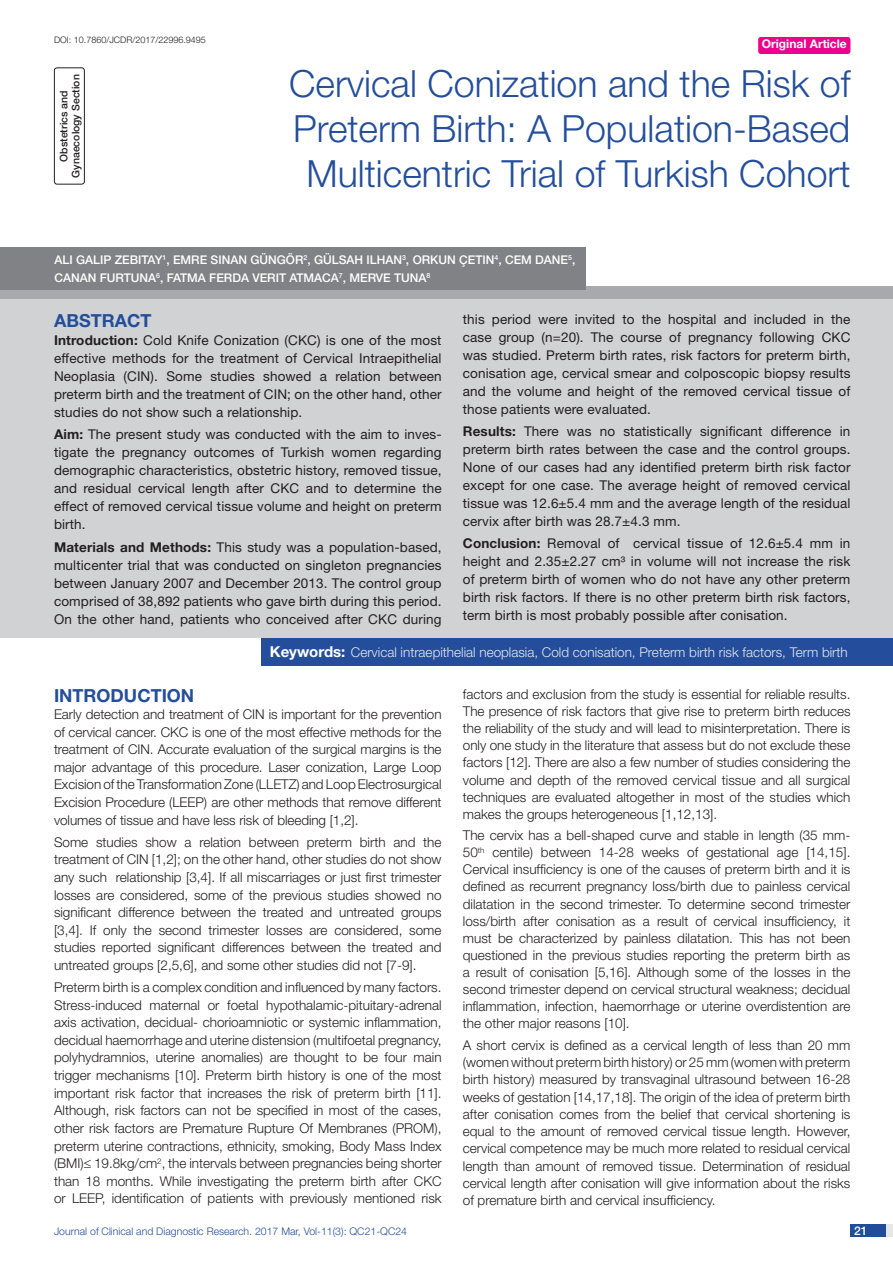
<style>
.page{position:relative;width:893px;height:1263px;background:#fff}
.page>*{position:absolute;margin:0;border:0;box-sizing:border-box;transform-origin:0 0}
.t1{font:300 37.5px/45px "Helvetica Neue";color:#244e9b;text-align:center}
.Heading{font:700 18px "Helvetica Neue";color:#244e9b}
.Abstract_head{font:700 18px "Helvetica Neue";color:#244e9b}
.Body_text{font:300 13.5px/17.5px "Helvetica Neue";color:#231f20;text-align:justify}
.Abstract_Text{font:13.5px/18px "Helvetica Neue";letter-spacing:.01em;color:#231f20;text-align:justify}
.Key_words{font:300 13.5px "Helvetica Neue";color:#e6e7e9}
.Author{font:500 12px/18.8px "Helvetica Neue";color:#fff}
.t2{font:700 12px "Helvetica Neue";color:#fff}
.t3{font:300 10.5px "Helvetica Neue";color:#244e9b}
.section{font:500 10.5px/12px "Helvetica Neue";color:#231f20;text-align:center}
.DOI{font:300 9px "Helvetica Neue";color:#231f20}
.s1{font-weight:700}
.s2{font-weight:700;font-size:15px;color:#fff}
</style>
<div class="page">
<div style="left:850px;top:1224px;width:43px;height:13px;background:#e6e7e9"></div>
<div style="left:850px;top:1224px;width:35px;height:13px;background:#214c99"></div>
<div style="left:758px;top:37px;width:92px;height:17px;background:#ed028c;border-radius:3px"></div>
<div style="left:54px;top:67px;width:31px;height:118px;border:1px solid #231f20;border-radius:3px"></div>
<div style="left:0;top:287px;width:893px;height:12px;background:#a8a9ad"></div>
<div style="left:0;top:248px;width:586px;height:42px;background:#808285"></div>
<div style="left:0;top:299px;width:893px;height:339px;background:#d1d2d4"></div>
<div style="left:262px;top:638px;width:631px;height:27px;background:#244e9b"></div>
<p class="DOI" style="left:54px;top:35px;width:153px">DOI: 10.7860/JCDR/2017/22996.9495</p>
<p class="t2" style="left:762px;top:37px;width:87px">Original Article</p>
<p class="section" style="left:58px;top:178px;width:105px;rotate:-90deg">OBSTETRICS AND<br>GYNAECOLOGY SECTION</p>
<p class="t1" style="left:289px;top:60px;width:563px">Cervical Conization and the Risk of<br>Preterm Birth: A Population-Based<br>Multicentric Trial of Turkish Cohort</p>
<p class="Author" style="left:54px;top:250px;width:522px">ALI GALIP ZEBITAY<sup>1</sup>, EMRE SINAN GÜNGÖR<sup>2</sup>, GÜLSAH ILHAN<sup>3</sup>, ORKUN ÇETIN<sup>4</sup>, CEM DANE<sup>5</sup>,<br>CANAN FURTUNA<sup>6</sup>, FATMA FERDA VERIT ATMACA<sup>7</sup>, MERVE TUNA<sup>8</sup></p>
<p class="Abstract_head" style="left:54px;top:309px;width:98px">ABSTRACT</p>
<p class="Abstract_Text" style="left:54px;top:331px;width:389px"><span class="s1">Introduction:</span> Cold Knife Conization (CKC) is one of the most effective methods for the treatment of Cervical Intraepithelial Neoplasia (CIN). Some studies showed a relation between preterm birth and the treatment of CIN; on the other hand, other studies do not show such a relationship.</p>
<p class="Abstract_Text" style="left:54px;top:425px;width:389px"><span class="s1">Aim:</span> The present study was conducted with the aim to inves&shy;tigate the pregnancy outcomes of Turkish women regarding demographic characteristics, obstetric history, removed tissue, and residual cervical length after CKC and to determine the effect of removed cervical tissue volume and height on preterm birth.</p>
<p class="Abstract_Text" style="left:54px;top:538px;width:389px"><span class="s1">Materials and Methods:</span> This study was a population-based, multicenter trial that was conducted on singleton pregnancies between January 2007 and December 2013. The control group comprised of 38,892 patients who gave birth during this period.<br>On the other hand, patients who conceived after CKC during</p>
<p class="Abstract_Text" style="left:463px;top:310px;width:389px">this period were invited to the hospital and included in the case group (n=20). The course of pregnancy following CKC was studied. Preterm birth rates, risk factors for preterm birth, conisation age, cervical smear and colposcopic biopsy results and the volume and height of the removed cervical tissue of those patients were evaluated.</p>
<p class="Abstract_Text" style="left:463px;top:422px;width:389px"><span class="s1">Results:</span> There was no statistically significant difference in preterm birth rates between the case and the control groups.<br>None of our cases had any identified preterm birth risk factor except for one case. The average height of removed cervical tissue was 12.6±5.4 mm and the average length of the residual cervix after birth was 28.7±4.3 mm.</p>
<p class="Abstract_Text" style="left:463px;top:534px;width:389px"><span class="s1">Conclusion:</span> Removal of cervical tissue of 12.6±5.4 mm in height and 2.35±2.27 cm³ in volume will not increase the risk of preterm birth of women who do not have any other preterm birth risk factors. If there is no other preterm birth risk factors, term birth is most probably possible after conisation.</p>
<p class="Key_words" style="left:270px;top:644px;width:579px"><span class="s2">Keywords:</span> Cervical intraepithelial neoplasia, Cold conisation, Preterm birth risk factors, Term birth</p>
<p class="Heading" style="left:54px;top:684px;width:142px">Introduction</p>
<p class="Body_text" style="left:54px;top:705px;width:389px">Early detection and treatment of CIN is important for the prevention of cervical cancer. CKC is one of the most effective methods for the treatment of CIN. Accurate evaluation of the surgical margins is the major advantage of this procedure. Laser conization, Large Loop Excision of the Transformation Zone (LLETZ) and Loop Electrosurgical Excision Procedure (LEEP) are other methods that remove different volumes of tissue and have less risk of bleeding [1,2].</p>
<p class="Body_text" style="left:54px;top:833px;width:389px">Some studies show a relation between preterm birth and the treatment of CIN [1,2]; on the other hand, other studies do not show any such relationship [3,4]. If all miscarriages or just first trimester losses are considered, some of the previous studies showed no significant difference between the treated and untreated groups [3,4]. If only the second trimester losses are considered, some studies reported significant differences between the treated and untreated groups [2,5,6], and some other studies did not [7-9].</p>
<p class="Body_text" style="left:54px;top:978px;width:389px">Preterm birth is a complex condition and influenced by many factors.<br>Stress-induced maternal or foetal hypothalamic-pituitary-adrenal axis activation, decidual- chorioamniotic or systemic inflammation, decidual haemorrhage and uterine distension (multifoetal pregnancy, polyhydramnios, uterine anomalies) are thought to be four main trigger mechanisms [10]. Preterm birth history is one of the most important risk factor that increases the risk of preterm birth [11].<br>Although, risk factors can not be specified in most of the cases, other risk factors are Premature Rupture Of Membranes (PROM), preterm uterine contractions, ethnicity, smoking, Body Mass Index (BMI)≤ 19.8kg/cm<sup>2</sup>, the intervals between pregnancies being shorter than 18 months. While investigating the preterm birth after CKC or LEEP, identification of patients with previously mentioned risk</p>
<p class="Body_text" style="left:463px;top:685px;width:389px;line-height:17.1px">factors and exclusion from the study is essential for reliable results.<br>The presence of risk factors that give rise to preterm birth reduces the reliability of the study and will lead to misinterpretation. There is only one study in the literature that assess but do not exclude these factors [12]. There are also a few number of studies considering the volume and depth of the removed cervical tissue and all surgical techniques are evaluated altogether in most of the studies which makes the groups heterogeneous [1,12,13].</p>
<p class="Body_text" style="left:463px;top:826px;width:389px;line-height:17.1px">The cervix has a bell-shaped curve and stable in length (35 mm-50<sup>th</sup> centile) between 14-28 weeks of gestational age [14,15].<br>Cervical insufficiency is one of the causes of preterm birth and it is defined as recurrent pregnancy loss/birth due to painless cervical dilatation in the second trimester. To determine second trimester loss/birth after conisation as a result of cervical insufficiency, it must be characterized by painless dilatation. This has not been questioned in the previous studies reporting the preterm birth as a result of conisation [5,16]. Although some of the losses in the second trimester depend on cervical structural weakness; decidual inflammation, infection, haemorrhage or uterine overdistention are the other major reasons [10].</p>
<p class="Body_text" style="left:463px;top:1036px;width:389px">A short cervix is defined as a cervical length of less than 20 mm (women without preterm birth history) or 25 mm (women with preterm birth history) measured by transvaginal ultrasound between 16-28 weeks of gestation [14,17,18]. The origin of the idea of preterm birth after conisation comes from the belief that cervical shortening is equal to the amount of removed cervical tissue length. However, cervical competence may be much more related to residual cervical length than amount of removed tissue. Determination of residual cervical length after conisation will give information about the risks of premature birth and cervical insufficiency.</p>
<p class="t3" style="left:54px;top:1225px;width:355px">Journal of Clinical and Diagnostic Research. 2017 Mar, Vol-11(3): QC21-QC24</p>
<p class="Author" style="left:854px;top:1221px;width:15px">21</p>
</div>
